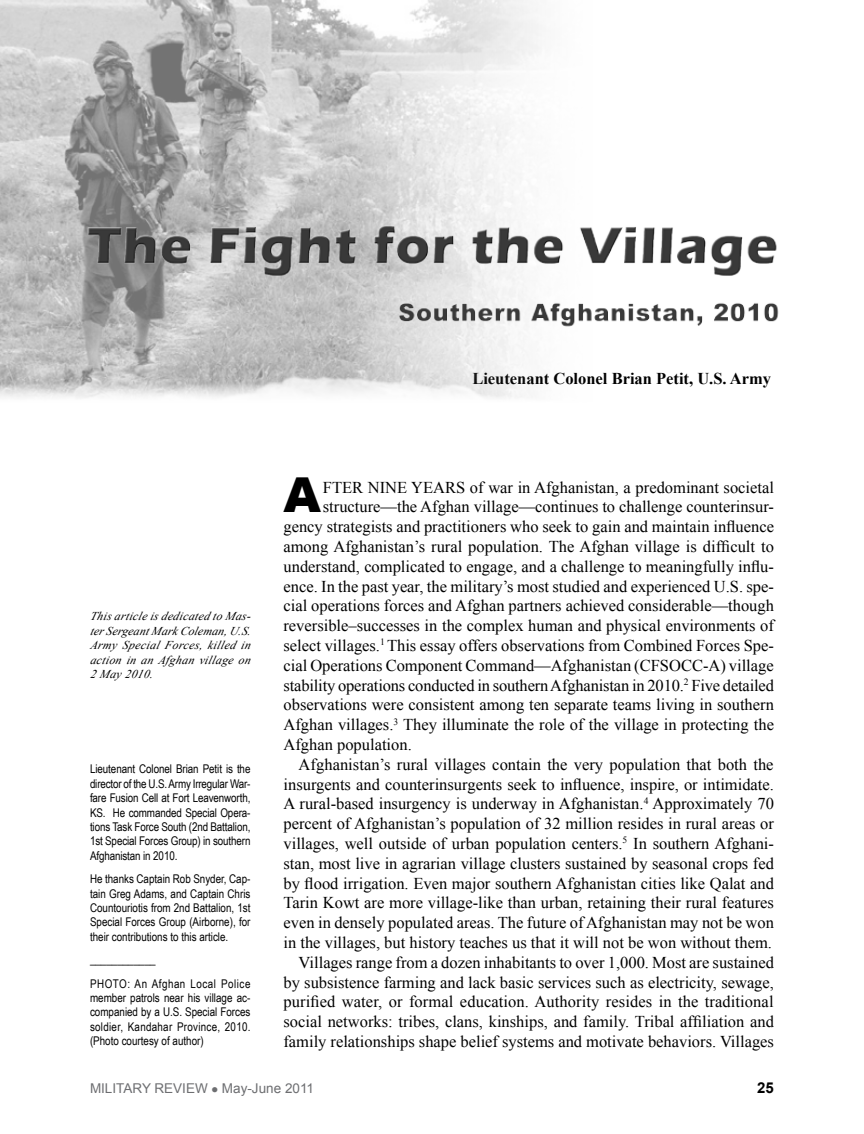
<style>
.page{position:relative;width:864px;height:1134px;background:#fff}
.page>*{position:absolute;margin:0;border:0;box-sizing:border-box;transform-origin:0 0}
.fob_Drop_Cap{font:900 48.15px "Arial";color:#000}
.fob{font:16.5px/19.8px "Times New Roman";color:#000;text-align:justify}
.fob_Drop_Cap-2{font:16.5px "Times New Roman";color:#000}
.author__byline{font:700 16.5px "Times New Roman";color:#000}
.subhead{font:700 15px "Arial";color:#000}
.subhead-2{font:13.5px "Arial";color:#6d6e71}
.bio{font:12px/14.4px "Arial Narrow";color:#000;text-align:justify}
.bio-2{font:italic 12px/14.4px "Times New Roman";letter-spacing:.02em;color:#000;text-align:justify}
.bio-3{font:italic 12px "Arial Narrow";color:#000}
</style>
<div class="page">
<img style="left:0;top:0;width:539px;height:398px">
<img style="left:85px;top:201px;width:692px;height:90px">
<img style="left:392px;top:295px;width:387px;height:32px">
<p class="author__byline" style="left:472px;top:367px;width:300px">Lieutenant Colonel Brian Petit, U.S. Army</p>
<p class="bio-2" style="left:90px;top:609px;width:165px">This article is dedicated to Mas&shy;terSergeantMark Coleman,U.S.<br>A rmy Sp ecial Forces, killed in action in an Afghan village on 2 May 2010.</p>
<p class="bio" style="left:90px;top:762px;width:162px">Lieutenant Colonel Brian Petit is the director of the U.S. Army Irregular War&shy;fare Fusion Cell at Fort Leavenworth, KS. He commanded Special Opera&shy;tions Task Force South (2nd Battalion, 1st Special Forces Group) in southern Afghanistan in 2010.</p>
<p class="bio" style="left:90px;top:871px;width:162px">He thanks Captain Rob Snyder, Cap&shy;tain Greg Adams, and Captain Chris Countouriotis from 2nd Battalion, 1st Special Forces Group (Airborne), for their contributions to this article.</p>
<p class="bio-3" style="left:90px;top:952px;width:67px">____________</p>
<p class="bio" style="left:90px;top:976px;width:162px">PHOTO: An Afghan Local Police member patrols near his village ac&shy;companied by a U.S. Special Forces soldier, Kandahar Province, 2010. (Photo courtesy of author)</p>
<p class="fob_Drop_Cap" style="left:284px;top:460px;width:39px">A</p>
<p class="fob_Drop_Cap-2" style="left:323px;top:476px;width:453px">FTER NINE YEARS of war in Afghanistan, a predominant societal</p>
<p class="fob_Drop_Cap-2" style="left:323px;top:496px;width:453px">structure—the Afghan village—continues to challenge counterinsur-</p>
<p class="fob_Drop_Cap-2" style="left:284px;top:516px;width:492px">gency strategists and practitioners who seek to gain and maintain influence</p>
<p class="fob_Drop_Cap-2" style="left:284px;top:535px;width:492px">among Afghanistan’s rural population. The Afghan village is difficult to</p>
<p class="fob_Drop_Cap-2" style="left:284px;top:555px;width:492px">understand, complicated to engage, and a challenge to meaningfully influ-</p>
<p class="fob_Drop_Cap-2" style="left:284px;top:575px;width:492px">ence. In the past year, the military’s most studied and experienced U.S. spe-</p>
<p class="fob_Drop_Cap-2" style="left:284px;top:595px;width:492px">cial operations forces and Afghan partners achieved considerable—though</p>
<p class="fob_Drop_Cap-2" style="left:284px;top:615px;width:492px">reversible–successes in the complex human and physical environments of</p>
<p class="fob_Drop_Cap-2" style="left:284px;top:634px;width:492px">select villages.<sup>1</sup> This essay offers observations from Combined Forces Spe-</p>
<p class="fob_Drop_Cap-2" style="left:284px;top:654px;width:492px">cial Operations Component Command—Afghanistan (CFSOCC-A) village</p>
<p class="fob_Drop_Cap-2" style="left:284px;top:674px;width:492px">stability operations conducted in southern Afghanistan in 2010.<sup>2</sup> Five detailed</p>
<p class="fob_Drop_Cap-2" style="left:284px;top:694px;width:492px">observations were consistent among ten separate teams living in southern</p>
<p class="fob_Drop_Cap-2" style="left:284px;top:714px;width:492px">Afghan villages.<sup>3</sup> They illuminate the role of the village in protecting the</p>
<p class="fob_Drop_Cap-2" style="left:284px;top:733px;width:130px">Afghan population.</p>
<p class="fob" style="left:284px;top:754px;width:492px;text-indent:15px">Afghanistan’s rural villages contain the very population that both the insurgents and counterinsurgents seek to influence, inspire, or intimidate.<br>A rural-based insurgency is underway in Afghanistan.<sup>4</sup> Approximately 70 percent of Afghanistan’s population of 32 million resides in rural areas or villages, well outside of urban population centers.<sup>5</sup> In southern Afghani&shy;stan, most live in agrarian village clusters sustained by seasonal crops fed by flood irrigation. Even major southern Afghanistan cities like Qalat and Tarin Kowt are more village-like than urban, retaining their rural features even in densely populated areas. The future of Afghanistan may not be won in the villages, but history teaches us that it will not be won without them.</p>
<p class="fob" style="left:284px;top:952px;width:492px;text-indent:15px">Villages range from a dozen inhabitants to over 1,000. Most are sustained by subsistence farming and lack basic services such as electricity, sewage, purified water, or formal education. Authority resides in the traditional social networks: tribes, clans, kinships, and family. Tribal affiliation and family relationships shape belief systems and motivate behaviors. Villages</p>
<p class="subhead-2" style="left:90px;top:1080px;width:226px">MILITARY REVIEW ● May-June 2011</p>
<p class="subhead" style="left:757px;top:1078px;width:18px">25</p>
</div>
